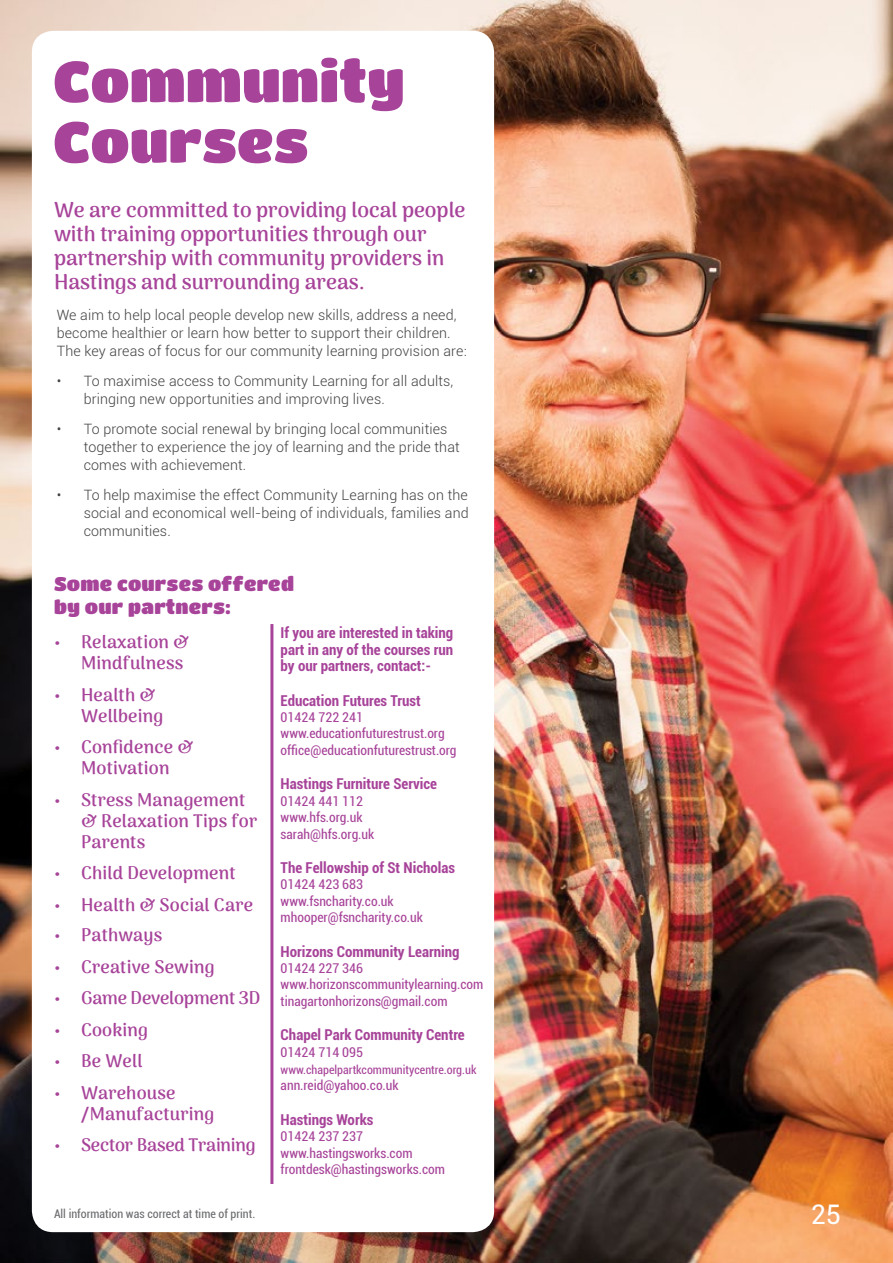
<style>
.page{position:relative;width:893px;height:1263px;background:#fff}
.page>*{position:absolute;margin:0;border:0;box-sizing:border-box;transform-origin:0 0}
.t1{font:57.3px/60.4px "Titan One";color:#a74399}
.t2{font:27px "Roboto";color:#fff}
.t3{font:700 21px/24px "Arima Madurai";color:#a74399}
.t4{font:19.5px/23.4px "Titan One";letter-spacing:.01em;color:#a74399}
.t5{font:700 18px/21px "Arima Madurai";letter-spacing:.01em;color:#a74399}
.t6{font:700 18px "Arima Madurai";letter-spacing:-.01em;color:#a74399}
.t7{font:700 condensed 15px/16.5px "Roboto";color:#a74399;text-align:justify}
.t8{font:300 14.25px/18px "Roboto";letter-spacing:.01em;color:#414042}
.t9{font:condensed 13.5px/16.5px "Roboto";color:#a74399}
.t10{font:condensed 12px "Roboto";color:#6d6e71}
.t11{font:condensed 12px "Roboto";color:#a74399}
</style>
<div class="page">
<img style="left:0;top:0;width:893px;height:1263px">
<div style="left:32px;top:31px;width:462px;height:1201px;background:#fff;border-radius:21px"></div>
<hr style="left:270px;top:624px;width:3px;height:560px;background:#a74399">
<h1 class="t1" style="left:53px;top:49px;width:353px">Community<br>Courses</h1>
<h3 class="t3" style="left:54px;top:198px;width:413px">We are committed to providing local people with training opportunities through our partnership with community providers in Hastings and surrounding areas.</h3>
<p class="t8" style="left:57px;top:306px;width:411px">We aim to help local people develop new skills, address a need, become healthier or learn how better to support their children.<br>The key areas of focus for our community learning provision are:</p>
<p class="t8" style="left:84px;top:372px;width:371px;text-indent:-27px">• To maximise access to Community Learning for all adults, bringing new opportunities and improving lives.</p>
<p class="t8" style="left:84px;top:420px;width:378px;text-indent:-27px">• To promote social renewal by bringing local communities together to experience the joy of learning and the pride that comes with achievement.</p>
<p class="t8" style="left:84px;top:486px;width:387px;text-align:justify;text-indent:-27px">• To help maximise the effect Community Learning has on the social and economical well-being of individuals, families and communities.</p>
<h3 class="t4" style="left:54px;top:571px;width:241px">Some courses offered by our partners:</h3>
<p class="t5" style="left:81px;top:632px;width:110px;text-indent:-27px">• Relaxation &amp;<br>Mindfulness</p>
<p class="t5" style="left:81px;top:685px;width:84px;text-indent:-27px">• Health &amp;<br>Wellbeing</p>
<p class="t5" style="left:54px;top:737px;width:141px;text-align:center">• Confidence &amp;<br>Motivation</p>
<p class="t5" style="left:81px;top:790px;width:178px;text-indent:-27px">• Stress Management &amp; Relaxation Tips for<br>Parents</p>
<p class="t5" style="left:54px;top:863px;width:183px">• Child Development</p>
<p class="t5" style="left:54px;top:895px;width:201px">• Health &amp; Social Care</p>
<p class="t5" style="left:54px;top:925px;width:110px">• Pathways</p>
<p class="t5" style="left:54px;top:956px;width:162px">• Creative Sewing</p>
<p class="t6" style="left:54px;top:985px;width:208px">• Game Development 3D</p>
<p class="t5" style="left:54px;top:1019px;width:95px">• Cooking</p>
<p class="t5" style="left:54px;top:1051px;width:90px">• Be Well</p>
<p class="t5" style="left:81px;top:1082px;width:135px;text-indent:-27px">• Warehouse /Manufacturing</p>
<p class="t6" style="left:54px;top:1132px;width:203px">• Sector Based Training</p>
<p class="t7" style="left:281px;top:624px;width:174px">If you are interested in taking part in any of the courses run by our partners, contact:-</p>
<p class="t7" style="left:281px;top:691px;width:142px">Education Futures Trust</p>
<p class="t9" style="left:281px;top:708px;width:177px">01424 722 241 www.educationfuturestrust.org office@educationfuturestrust.org</p>
<p class="t7" style="left:281px;top:775px;width:158px">Hastings Furniture Service</p>
<p class="t9" style="left:281px;top:792px;width:95px">01424 441 112 www.hfs.org.uk sarah@hfs.org.uk</p>
<p class="t7" style="left:281px;top:859px;width:176px">The Fellowship of St Nicholas</p>
<p class="t9" style="left:281px;top:876px;width:144px">01424 423 683 www.fsncharity.co.uk mhooper@fsncharity.co.uk</p>
<p class="t7" style="left:281px;top:943px;width:180px">Horizons Community Learning</p>
<p class="t9" style="left:281px;top:959px;width:204px">01424 227 346 www.horizonscommunitylearning.com tinagartonhorizons@gmail.com</p>
<p class="t7" style="left:281px;top:1026px;width:186px">Chapel Park Community Centre</p>
<p class="t9" style="left:281px;top:1043px;width:84px">01424 714 095</p>
<p class="t11" style="left:281px;top:1061px;width:197px">www.chapelpartkcommunitycentre.org.uk</p>
<p class="t9" style="left:281px;top:1076px;width:120px">ann.reid@yahoo.co.uk</p>
<p class="t7" style="left:281px;top:1110px;width:94px">Hastings Works</p>
<p class="t9" style="left:281px;top:1127px;width:166px">01424 237 237 www.hastingsworks.com frontdesk@hastingsworks.com</p>
<p class="t10" style="left:54px;top:1205px;width:203px">All information was correct at time of print.</p>
<h2 class="t2" style="left:811px;top:1195px;width:32px">25</h2>
</div>
